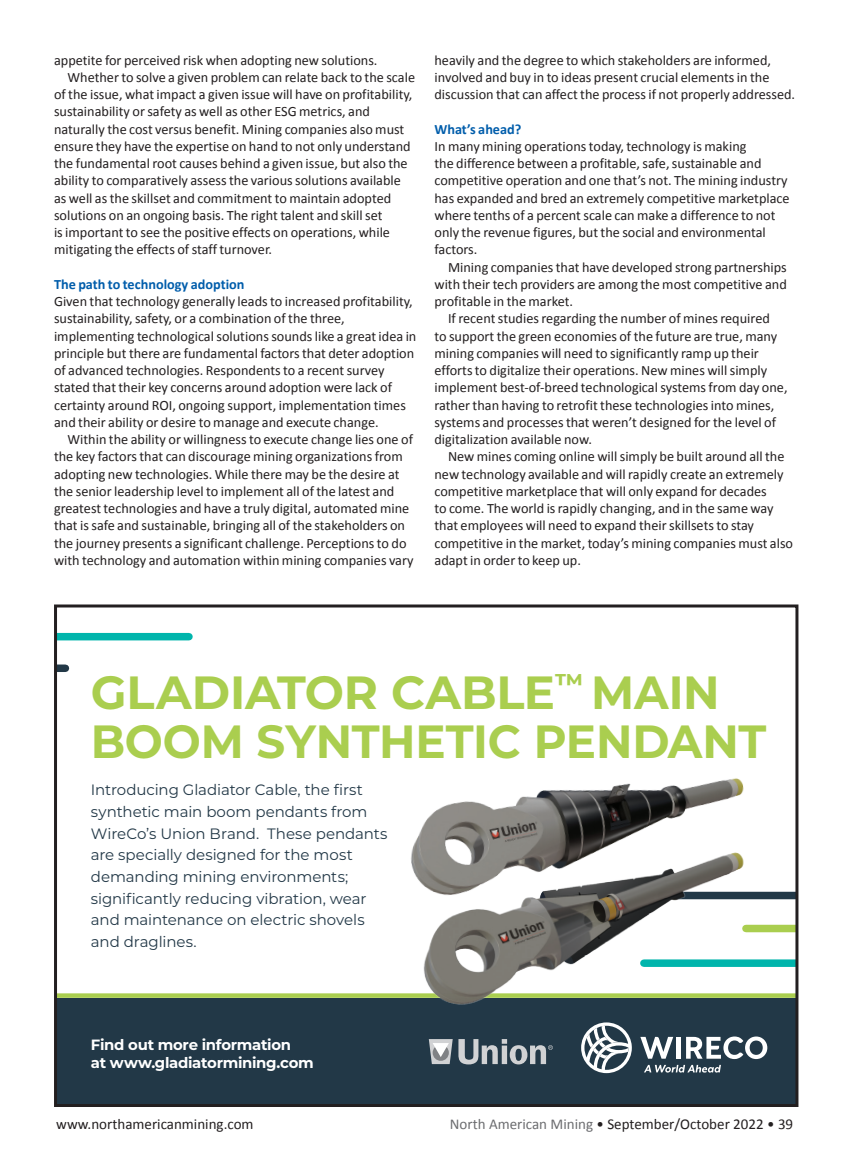
<style>
.page{position:relative;width:851px;height:1161px;background:#fff}
.page>*{position:absolute;margin:0;border:0;box-sizing:border-box;transform-origin:0 0}
.t1{font:700 46.5px/48.8px "Montserrat";letter-spacing:-.005em;color:#aace4f}
.t2{font:15px/21.6px "Montserrat";letter-spacing:-.005em;color:#223847}
.t3{font:15px "Calibri";color:#231f20}
.t4{font:700 14.85px/18.6px "Montserrat";letter-spacing:-.02em;color:#fff}
.Headline_Heads{font:14.25px/17.2px "Calibri";color:#231f20}
.Headline_Heads-2{font:700 14.25px "Calibri";color:#005dab}
.s1{color:#6c6d70}
</style>
<div class="page">
<div style="left:56px;top:998px;width:740px;height:108px;background:#223847"></div>
<div style="left:746px;top:925px;width:50px;height:7px;background:#aace4f"></div>
<div style="left:661px;top:892px;width:135px;height:7px;background:#223847"></div>
<div style="left:644px;top:959px;width:152px;height:8px;background:#00b5ac"></div>
<div style="left:56px;top:633px;width:133px;height:7px;background:#00b5ac"></div>
<div style="left:56px;top:665px;width:9px;height:7px;background:#223847"></div>
<img style="left:411px;top:778px;width:333px;height:94px">
<div style="left:56px;top:993px;width:740px;height:5px;background:#aace4f"></div>
<img style="left:414px;top:831px;width:340px;height:174px">
<svg style="left:640px;top:1037px;width:33px;height:22px"></svg>
<div style="left:675px;top:1037px;width:5px;height:22px;background:#fff"></div>
<svg style="left:644px;top:1065px;width:77px;height:8px"></svg>
<svg style="left:686px;top:1037px;width:81px;height:22px"></svg>
<svg style="left:581px;top:1022px;width:51px;height:51px"></svg>
<svg style="left:429px;top:1039px;width:23px;height:25px"></svg>
<svg style="left:458px;top:1039px;width:95px;height:25px"></svg>
<div style="left:54px;top:604px;width:744px;height:503px;border:3px solid #231f20"></div>
<p class="Headline_Heads" style="left:54px;top:51px;width:325px">appetite for perceived risk when adopting new solutions.</p>
<p class="Headline_Heads" style="left:54px;top:68px;width:362px;text-indent:14px">Whether to solve a given problem can relate back to the scale of the issue, what impact a given issue will have on profitability, sustainability or safety as well as other ESG metrics, and naturally the cost versus benefit. Mining companies also must ensure they have the expertise on hand to not only understand the fundamental root causes behind a given issue, but also the ability to comparatively assess the various solutions available as well as the skillset and commitment to maintain adopted solutions on an ongoing basis. The right talent and skill set<br>is important to see the positive effects on operations, while mitigating the effects of staff turnover.</p>
<p class="Headline_Heads-2" style="left:54px;top:274px;width:192px">The path to technology adoption</p>
<p class="Headline_Heads" style="left:54px;top:292px;width:364px">Given that technology generally leads to increased profitability, sustainability, safety, or a combination of the three, implementing technological solutions sounds like a great idea in principle but there are fundamental factors that deter adoption of advanced technologies. Respondents to a recent survey stated that their key concerns around adoption were lack of certainty around ROI, ongoing support, implementation times and their ability or desire to manage and execute change.</p>
<p class="Headline_Heads" style="left:54px;top:430px;width:361px;text-indent:14px">Within the ability or willingness to execute change lies one of the key factors that can discourage mining organizations from adopting new technologies. While there may be the desire at the senior leadership level to implement all of the latest and greatest technologies and have a truly digital, automated mine that is safe and sustainable, bringing all of the stakeholders on the journey presents a significant challenge. Perceptions to do with technology and automation within mining companies vary</p>
<p class="Headline_Heads" style="left:434px;top:51px;width:362px">heavily and the degree to which stakeholders are informed, involved and buy in to ideas present crucial elements in the discussion that can affect the process if not properly addressed.</p>
<p class="Headline_Heads-2" style="left:434px;top:119px;width:88px">What’s ahead?</p>
<p class="Headline_Heads" style="left:434px;top:137px;width:357px">In many mining operations today, technology is making<br>the difference between a profitable, safe, sustainable and competitive operation and one that’s not. The mining industry has expanded and bred an extremely competitive marketplace where tenths of a percent scale can make a difference to not only the revenue figures, but the social and environmental factors.</p>
<p class="Headline_Heads" style="left:434px;top:258px;width:354px;text-align:justify;text-indent:14px">Mining companies that have developed strong partnerships with their tech providers are among the most competitive and profitable in the market.</p>
<p class="Headline_Heads" style="left:434px;top:310px;width:354px;text-indent:14px">If recent studies regarding the number of mines required<br>to support the green economies of the future are true, many mining companies will need to significantly ramp up their efforts to digitalize their operations. New mines will simply implement best-of-breed technological systems from day one, rather than having to retrofit these technologies into mines, systems and processes that weren’t designed for the level of digitalization available now.</p>
<p class="Headline_Heads" style="left:434px;top:448px;width:360px;text-indent:14px">New mines coming online will simply be built around all the new technology available and will rapidly create an extremely competitive marketplace that will only expand for decades<br>to come. The world is rapidly changing, and in the same way that employees will need to expand their skillsets to stay competitive in the market, today’s mining companies must also adapt in order to keep up.</p>
<p class="t1" style="left:91px;top:666px;width:676px">GLADIATOR CABLE<sup>™</sup> MAIN<br>BOOM SYNTHETIC PENDANT</p>
<p class="t2" style="left:91px;top:779px;width:298px">Introducing Gladiator Cable, the first synthetic main boom pendants from WireCo’s Union Brand. These pendants are specially designed for the most demanding mining environments; significantly reducing vibration, wear and maintenance on electric shovels and draglines.</p>
<p class="t4" style="left:91px;top:1034px;width:224px">Find out more information<br>at www.gladiatormining.com</p>
<p class="t3" style="left:56px;top:1113px;width:199px">www.northamericanmining.com</p>
<p class="t3" style="left:450px;top:1113px;width:345px"><span class="s1">North American Mining</span> • September/October 2022 • 39</p>
</div>
